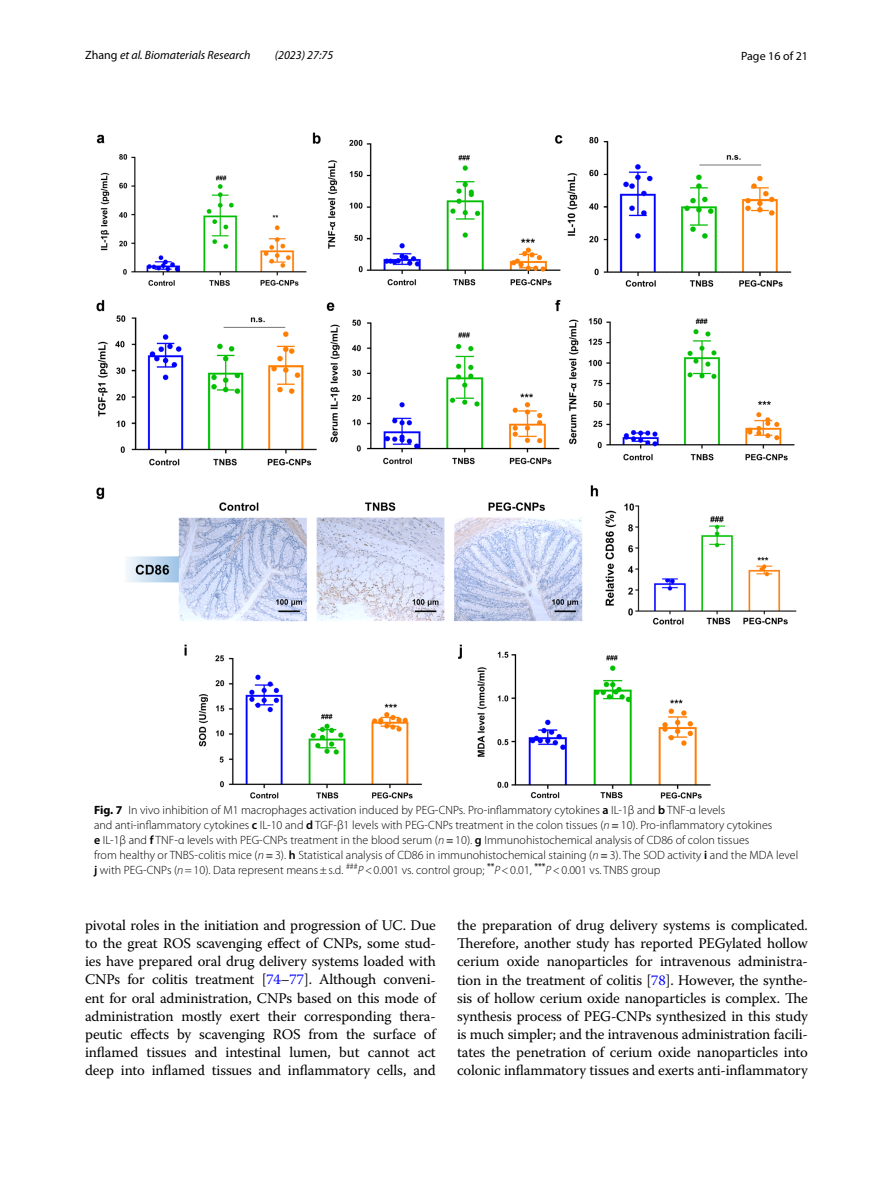
<style>
.page{position:relative;width:893px;height:1187px;background:#fff}
.page>*{position:absolute;margin:0;border:0;box-sizing:border-box;transform-origin:0 0}
.t1{font:14.7px/18px "Warnock Pro";letter-spacing:-.01em;color:#000;text-align:justify}
.t2{font:300 12px/15px "Myriad Pro";color:#000}
.t3{font:italic 12px "Myriad Pro";color:#000}
.t4{font:12px "Myriad Pro";color:#000}
.s1{font-style:normal}
.s2{font-weight:700}
.s3{font-weight:600}
.s4{font-style:italic}
.s5{font-family:"STIX";font-weight:400;font-style:italic}
.s6{color:#00f}
</style>
<div class="page">
<img style="left:96px;top:133px;width:701px;height:666px">
<p class="t3" style="left:85px;top:48px;width:167px"><span class="s1">Zhang</span> et al. Biomaterials Research</p>
<p class="t3" style="left:275px;top:48px;width:60px">(2023) 27:75</p>
<p class="t4" style="left:741px;top:48px;width:68px">Page 16 of 21</p>
<p class="t2" style="left:94px;top:802px;width:706px"><span class="s2">Fig. 7</span> In vivo inhibition of M1 macrophages activation induced by PEG-CNPs. Pro-inflammatory cytokines <span class="s3">a</span> IL-1β and <span class="s3">b</span> TNF-α levels<br>and anti-inflammatory cytokines <span class="s3">c</span> IL-10 and <span class="s3">d</span> TGF-β1 levels with PEG-CNPs treatment in the colon tissues (<span class="s4">n</span><span class="s5">=</span>10). Pro-inflammatory cytokines<br><span class="s3">e</span> IL-1β and <span class="s3">f</span> TNF-α levels with PEG-CNPs treatment in the blood serum (<span class="s4">n</span><span class="s5">=</span>10). <span class="s3">g</span> Immunohistochemical analysis of CD86 of colon tissues<br>from healthy or TNBS-colitis mice (<span class="s4">n</span><span class="s5">=</span>3). <span class="s3">h</span> Statistical analysis of CD86 in immunohistochemical staining (<span class="s4">n</span><span class="s5">=</span>3). The SOD activity <span class="s3">i</span> and the MDA level <span class="s3">j</span> with PEG-CNPs (<span class="s4">n</span>=10). Data represent means±s.d. <sup>###</sup><span class="s4">P</span>&lt;0.001 vs. control group; <sup>**</sup><span class="s4">P</span>&lt;0.01, <sup>***</sup><span class="s4">P</span>&lt;0.001 vs. TNBS group</p>
<p class="t1" style="left:85px;top:916px;width:352px">pivotal roles in the initiation and progression of UC. Due to the great ROS scavenging effect of CNPs, some stud&shy;ies have prepared oral drug delivery systems loaded with CNPs for colitis treatment [<span class="s6">74</span>–<span class="s6">77</span>]. Although conveni&shy;ent for oral administration, CNPs based on this mode of administration mostly exert their corresponding thera&shy;peutic effects by scavenging ROS from the surface of inflamed tissues and intestinal lumen, but cannot act deep into inflamed tissues and inflammatory cells, and</p>
<p class="t1" style="left:457px;top:916px;width:352px">the preparation of drug delivery systems is complicated.<br>Therefore, another study has reported PEGylated hollow cerium oxide nanoparticles for intravenous administra&shy;tion in the treatment of colitis [<span class="s6">78</span>]. However, the synthe&shy;sis of hollow cerium oxide nanoparticles is complex. The synthesis process of PEG-CNPs synthesized in this study is much simpler; and the intravenous administration facili&shy;tates the penetration of cerium oxide nanoparticles into colonic inflammatory tissues and exerts anti-inflammatory</p>
</div>
